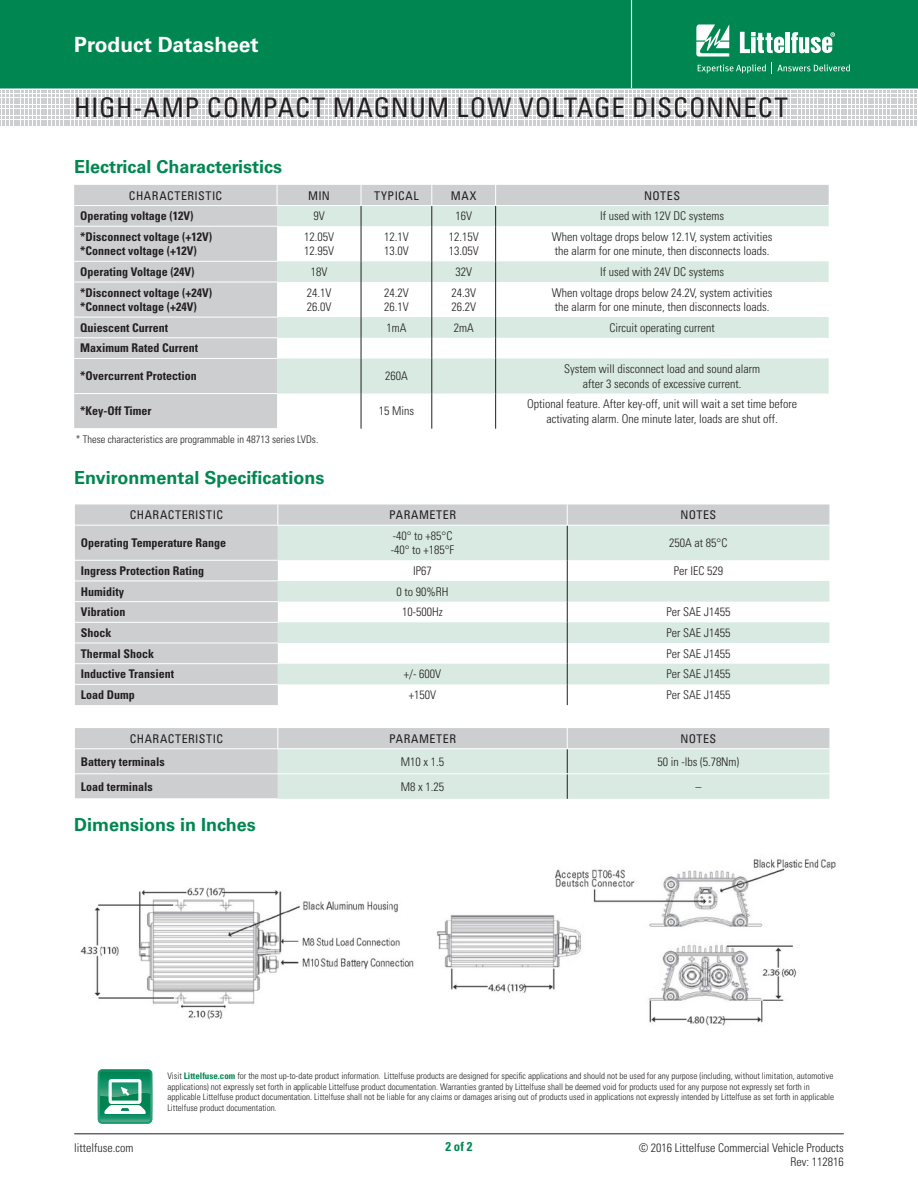
<style>
.page{position:relative;width:918px;height:1188px;background:#fff}
.page>*{position:absolute;margin:0;border:0;box-sizing:border-box;transform-origin:0 0}
.Head_Large{font:condensed 27px "Univers LT Std";letter-spacing:.025em;color:#231f20}
.t1{font:700 21px "Univers LT Std";color:#fff}
.Green_Subheads{font:700 18px "Univers LT Std";color:#008751}
.t2{font:700 condensed 12.75px "Univers LT Std";color:#008751}
.t3{font:300 condensed 12px/14.4px "Univers LT Std";color:#231f20}
.t4{font:700 condensed 12px/14.4px "Univers LT Std";color:#231f20}
.Chart_Body{font:condensed 12px "Univers LT Std";letter-spacing:.045em;color:#231f20}
.t5{font:300 condensed 10.5px "Univers LT Std";color:#231f20}
.t6{font:300 condensed 9px/10.8px "Univers LT Std";color:#231f20}
.s1{font-weight:700;color:#008751}
</style>
<div class="page">
<div style="left:0;top:0;width:918px;height:88px;background:#008751"></div>
<hr style="left:631px;top:0;width:1px;height:88px;background:#fff">
<hr style="left:74px;top:1134px;width:770px;height:1px;background:#231f20">
<svg style="left:0;top:91px;width:917px;height:35px"></svg>
<svg style="left:696px;top:24px;width:33px;height:33px"></svg>
<hr style="left:786px;top:32px;width:4px;height:21px;background:#fff">
<svg style="left:791px;top:32px;width:44px;height:21px"></svg>
<svg style="left:740px;top:32px;width:44px;height:21px"></svg>
<svg style="left:698px;top:64px;width:68px;height:9px"></svg>
<svg style="left:772px;top:63px;width:78px;height:11px"></svg>
<svg style="left:75px;top:504px;width:754px;height:201px;fill:#cdced0"></svg>
<svg style="left:278px;top:526px;width:551px;height:158px;fill:#d8eae1"></svg>
<hr style="left:75px;top:560px;width:203px;height:1px;background:#fff">
<hr style="left:75px;top:581px;width:203px;height:1px;background:#fff">
<hr style="left:75px;top:601px;width:203px;height:1px;background:#fff">
<hr style="left:75px;top:622px;width:203px;height:1px;background:#fff">
<hr style="left:75px;top:643px;width:203px;height:1px;background:#fff">
<hr style="left:75px;top:663px;width:203px;height:1px;background:#fff">
<hr style="left:75px;top:684px;width:203px;height:1px;background:#fff">
<hr style="left:567px;top:526px;width:1px;height:34px;background:#231f20">
<svg style="left:567px;top:560px;width:1px;height:145px"></svg>
<hr style="left:75px;top:525px;width:203px;height:1px;background:#fff">
<hr style="left:278px;top:525px;width:289px;height:1px;background:#fff">
<hr style="left:567px;top:525px;width:262px;height:1px;background:#fff">
<svg style="left:278px;top:504px;width:1px;height:21px"></svg>
<svg style="left:567px;top:504px;width:1px;height:21px"></svg>
<svg style="left:74px;top:185px;width:423px;height:244px;fill:#cdced0"></svg>
<hr style="left:74px;top:226px;width:203px;height:1px;background:#fff">
<hr style="left:74px;top:261px;width:203px;height:1px;background:#fff">
<hr style="left:74px;top:282px;width:203px;height:1px;background:#fff">
<hr style="left:74px;top:317px;width:203px;height:1px;background:#fff">
<hr style="left:74px;top:337px;width:203px;height:1px;background:#fff">
<hr style="left:74px;top:358px;width:203px;height:1px;background:#fff">
<hr style="left:74px;top:393px;width:203px;height:1px;background:#fff">
<hr style="left:74px;top:428px;width:203px;height:1px;background:#fff">
<hr style="left:361px;top:282px;width:1px;height:35px;background:#231f20">
<hr style="left:361px;top:394px;width:1px;height:35px;background:#231f20">
<hr style="left:432px;top:282px;width:1px;height:35px;background:#231f20">
<hr style="left:432px;top:394px;width:1px;height:35px;background:#231f20">
<hr style="left:495px;top:282px;width:1px;height:35px;background:#231f20">
<svg style="left:277px;top:317px;width:552px;height:77px"></svg>
<hr style="left:495px;top:358px;width:1px;height:36px;background:#231f20">
<hr style="left:495px;top:394px;width:1px;height:35px;background:#231f20">
<hr style="left:74px;top:205px;width:203px;height:1px;background:#fff">
<svg style="left:277px;top:185px;width:552px;height:97px"></svg>
<svg style="left:98px;top:1069px;width:54px;height:55px"></svg>
<div style="left:75px;top:728px;width:203px;height:70px;background:#cdced0"></div>
<hr style="left:75px;top:748px;width:203px;height:1px;background:#fff">
<hr style="left:75px;top:773px;width:203px;height:1px;background:#fff">
<svg style="left:278px;top:728px;width:551px;height:71px;background:#d5e2dc"></svg>
<img style="left:80px;top:859px;width:756px;height:167px">
<h2 class="t1" style="left:74px;top:32px;width:186px">Product Datasheet</h2>
<p class="Head_Large" style="left:74px;top:91px;width:715px">HIGH-AMP COMPACT MAGNUM LOW VOLTAGE DISCONNECT</p>
<p class="Green_Subheads" style="left:74px;top:157px;width:209px">Electrical Characteristics</p>
<p class="Chart_Body" style="left:129px;top:188px;width:95px">CHARACTERISTIC</p>
<p class="Chart_Body" style="left:308px;top:188px;width:23px">MIN</p>
<p class="Chart_Body" style="left:374px;top:188px;width:46px">TYPICAL</p>
<p class="Chart_Body" style="left:451px;top:188px;width:27px">MAX</p>
<p class="Chart_Body" style="left:644px;top:188px;width:37px">NOTES</p>
<p class="t4" style="left:80px;top:209px;width:115px">Operating voltage (12V)</p>
<p class="t3" style="left:313px;top:209px;width:13px">9V</p>
<p class="t3" style="left:455px;top:209px;width:18px">16V</p>
<p class="t3" style="left:600px;top:209px;width:125px">If used with 12V DC systems</p>
<p class="t4" style="left:80px;top:229px;width:133px">*Disconnect voltage (+12V) *Connect voltage (+12V)</p>
<p class="t3" style="left:304px;top:230px;width:31px">12.05V<br>12.95V</p>
<p class="t3" style="left:384px;top:230px;width:26px">12.1V<br>13.0V</p>
<p class="t3" style="left:449px;top:230px;width:31px">12.15V<br>13.05V</p>
<p class="t3" style="left:552px;top:230px;width:222px">When voltage drops below 12.1V, system activities the alarm for one minute, then disconnects loads.</p>
<p class="t4" style="left:80px;top:264px;width:116px">Operating Voltage (24V)</p>
<p class="t3" style="left:311px;top:265px;width:18px">18V</p>
<p class="t3" style="left:455px;top:265px;width:18px">32V</p>
<p class="t3" style="left:600px;top:265px;width:125px">If used with 24V DC systems</p>
<p class="t4" style="left:80px;top:285px;width:133px">*Disconnect voltage (+24V) *Connect voltage (+24V)</p>
<p class="t3" style="left:307px;top:285px;width:26px">24.1V<br>26.0V</p>
<p class="t3" style="left:384px;top:285px;width:26px">24.2V<br>26.1V</p>
<p class="t3" style="left:451px;top:285px;width:26px">24.3V<br>26.2V</p>
<p class="t3" style="left:552px;top:285px;width:222px">When voltage drops below 24.2V, system activities the alarm for one minute, then disconnects loads.</p>
<p class="t4" style="left:80px;top:320px;width:89px">Quiescent Current</p>
<p class="t3" style="left:386px;top:320px;width:22px">1mA</p>
<p class="t3" style="left:454px;top:320px;width:22px">2mA</p>
<p class="t3" style="left:610px;top:320px;width:107px">Circuit operating current</p>
<p class="t4" style="left:80px;top:341px;width:119px">Maximum Rated Current</p>
<p class="t4" style="left:80px;top:369px;width:118px">*Overcurrent Protection</p>
<p class="t3" style="left:385px;top:369px;width:24px">260A</p>
<p class="t3" style="left:564px;top:362px;width:197px;text-align:center">System will disconnect load and sound alarm after 3 seconds of excessive current.</p>
<p class="t4" style="left:80px;top:404px;width:73px">*Key-Off Timer</p>
<p class="t3" style="left:379px;top:404px;width:37px">15 Mins</p>
<p class="t3" style="left:527px;top:397px;width:271px;text-align:center">Optional feature. After key-off, unit will wait a set time before activating alarm. One minute later, loads are shut off.</p>
<p class="t5" style="left:76px;top:433px;width:244px">* These characteristics are programmable in 48713 series LVDs.</p>
<p class="Green_Subheads" style="left:74px;top:467px;width:252px">Environmental Specifications</p>
<p class="Chart_Body" style="left:130px;top:507px;width:95px">CHARACTERISTIC</p>
<p class="Chart_Body" style="left:389px;top:507px;width:68px">PARAMETER</p>
<p class="Chart_Body" style="left:680px;top:507px;width:37px">NOTES</p>
<p class="t4" style="left:81px;top:536px;width:147px">Operating Temperature Range</p>
<p class="t3" style="left:391px;top:528px;width:65px">-40° to +85°C -40° to +185°F</p>
<p class="t3" style="left:669px;top:536px;width:60px">250A at 85°C</p>
<p class="t4" style="left:81px;top:563px;width:125px">Ingress Protection Rating</p>
<p class="t3" style="left:413px;top:564px;width:20px">IP67</p>
<p class="t3" style="left:674px;top:564px;width:51px">Per IEC 529</p>
<p class="t4" style="left:81px;top:584px;width:45px">Humidity</p>
<p class="t3" style="left:397px;top:584px;width:53px">0 to 90%RH</p>
<p class="t4" style="left:81px;top:605px;width:46px">Vibration</p>
<p class="t3" style="left:402px;top:605px;width:42px">10-500Hz</p>
<p class="t3" style="left:666px;top:605px;width:65px">Per SAE J1455</p>
<p class="t4" style="left:81px;top:625px;width:32px">Shock</p>
<p class="t3" style="left:666px;top:626px;width:65px">Per SAE J1455</p>
<p class="t4" style="left:81px;top:646px;width:75px">Thermal Shock</p>
<p class="t3" style="left:666px;top:646px;width:65px">Per SAE J1455</p>
<p class="t4" style="left:81px;top:667px;width:95px">Inductive Transient</p>
<p class="t3" style="left:404px;top:667px;width:39px">+/- 600V</p>
<p class="t3" style="left:666px;top:667px;width:65px">Per SAE J1455</p>
<p class="t4" style="left:81px;top:688px;width:55px">Load Dump</p>
<p class="t3" style="left:409px;top:688px;width:29px">+150V</p>
<p class="t3" style="left:666px;top:688px;width:65px">Per SAE J1455</p>
<p class="Chart_Body" style="left:130px;top:731px;width:95px">CHARACTERISTIC</p>
<p class="Chart_Body" style="left:389px;top:731px;width:68px">PARAMETER</p>
<p class="Chart_Body" style="left:680px;top:731px;width:37px">NOTES</p>
<p class="t4" style="left:81px;top:754px;width:85px">Battery terminals</p>
<p class="t3" style="left:401px;top:754px;width:45px">M10 x 1.5</p>
<p class="t3" style="left:657px;top:754px;width:83px">50 in -lbs (5.78Nm)</p>
<p class="t4" style="left:81px;top:779px;width:73px">Load terminals</p>
<p class="t3" style="left:401px;top:779px;width:45px">M8 x 1.25</p>
<p class="t3" style="left:695px;top:779px;width:7px">–</p>
<p class="Green_Subheads" style="left:74px;top:814px;width:183px">Dimensions in Inches</p>
<p class="t6" style="left:167px;top:1070px;width:668px">Visit <span class="s1">Littelfuse.com</span> for the most up-to-date product information. Littelfuse products are designed for specific applications and should not be used for any purpose (including, without limitation, automotive applications) not expressly set forth in applicable Littelfuse product documentation. Warranties granted by Littelfuse shall be deemed void for products used for any purpose not expressly set forth in applicable Littelfuse product documentation. Littelfuse shall not be liable for any claims or damages arising out of products used in applications not expressly intended by Littelfuse as set forth in applicable Littelfuse product documentation.</p>
<p class="t3" style="left:74px;top:1141px;width:61px">littelfuse.com</p>
<p class="t2" style="left:445px;top:1139px;width:29px">2 of 2</p>
<p class="t3" style="left:639px;top:1141px;width:207px;line-height:13.5px;text-align:right">© 2016 Littelfuse Commercial Vehicle Products<br>Rev: 112816</p>
</div>
